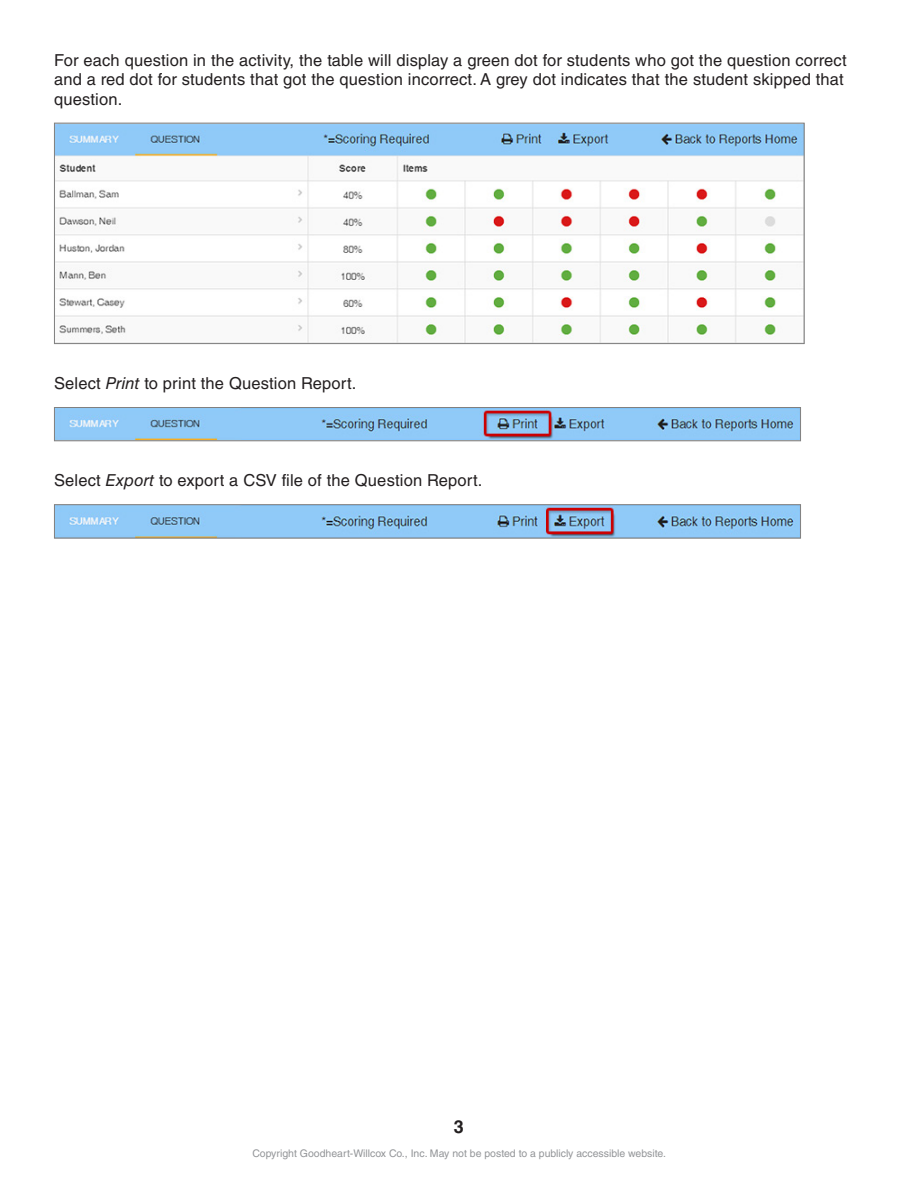
<style>
.page{position:relative;width:918px;height:1188px;background:#fff}
.page>*{position:absolute;margin:0;border:0;box-sizing:border-box;transform-origin:0 0}
.t1{font:700 18px "Helvetica LT Std";color:#231f20}
.Paragraph{font:16.5px/19.5px "Helvetica LT Std";letter-spacing:.01em;color:#231f20}
.t2{font:10.5px "Helvetica LT Std";color:#939598}
.s1{font-style:italic}
</style>
<div class="page">
<img style="left:56px;top:125px;width:747px;height:217px">
<div style="left:54px;top:123px;width:751px;height:221px;border:1px solid #808080"></div>
<img style="left:56px;top:409px;width:743px;height:30px">
<div style="left:54px;top:407px;width:747px;height:34px;border:1px solid #808080"></div>
<img style="left:56px;top:506px;width:743px;height:30px">
<div style="left:54px;top:504px;width:747px;height:34px;border:1px solid #808080"></div>
<p class="Paragraph" style="left:54px;top:50px;width:794px">For each question in the activity, the table will display a green dot for students who got the question correct and a red dot for students that got the question incorrect. A grey dot indicates that the student skipped that question.</p>
<p class="Paragraph" style="left:54px;top:374px;width:304px">Select <span class="s1">Print</span> to print the Question Report.</p>
<p class="Paragraph" style="left:54px;top:471px;width:430px">Select <span class="s1">Export</span> to export a CSV file of the Question Report.</p>
<p class="t1" style="left:454px;top:1116px;width:12px">3</p>
<p class="t2" style="left:252px;top:1147px;width:415px">Copyright Goodheart-Willcox Co., Inc. May not be posted to a publicly accessible website.</p>
</div>
